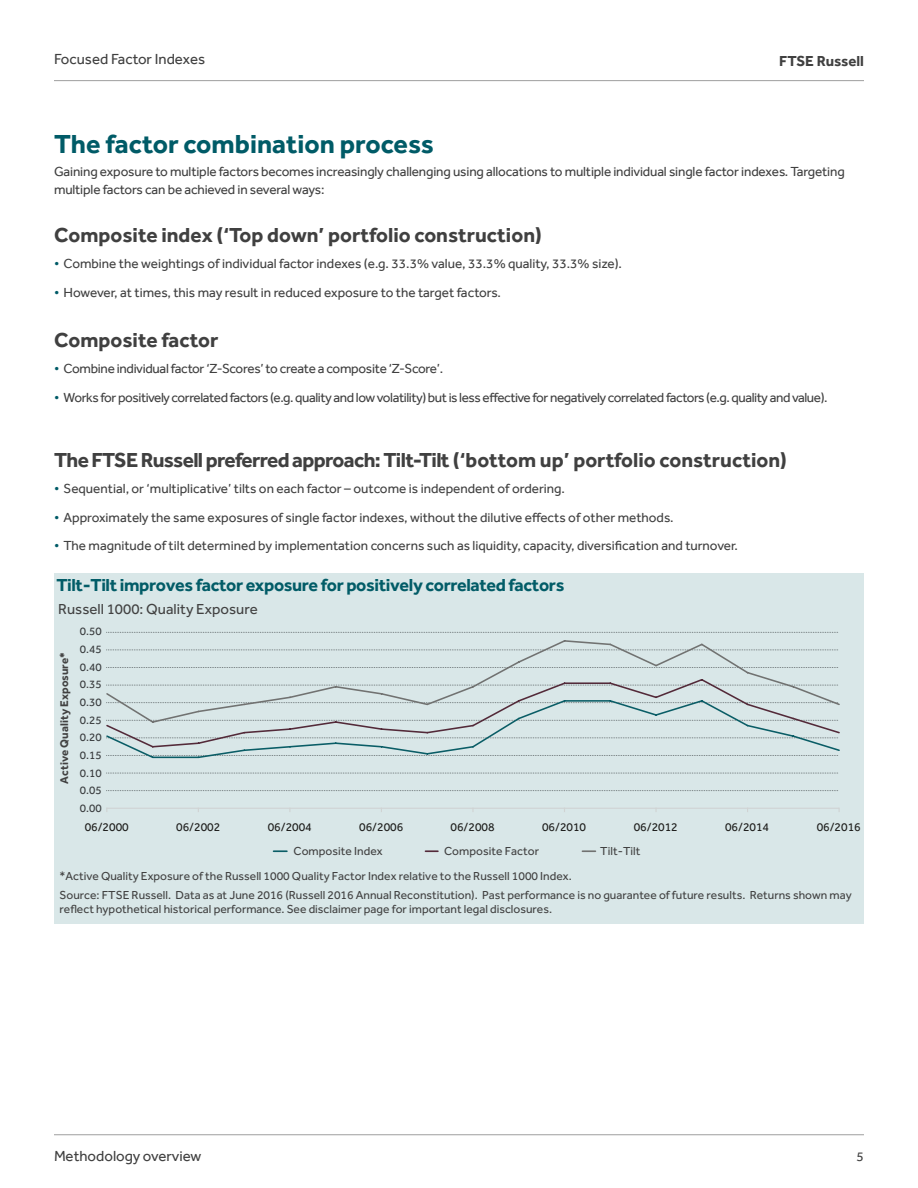
<style>
.page{position:relative;width:918px;height:1188px;background:#fff}
.page>*{position:absolute;margin:0;border:0;box-sizing:border-box;transform-origin:0 0}
.t1{font:700 27px "Effra";color:#005b67}
.t2{font:700 21px "Effra";letter-spacing:-.03em;color:#404040}
.t3{font:700 21px "Effra";color:#404040}
.t4{font:700 18px "Effra";letter-spacing:-.02em;color:#025c67}
.t5{font:15px "Effra";color:#404040}
.t6{font:15px "Effra";color:#414141}
.t7{font:700 15px "Effra";color:#404040}
.t8{font:13.5px/18px "Effra";letter-spacing:-.01em;color:#404040}
.t9{font:13.5px "Effra";letter-spacing:-.03em;color:#404040}
.t10{font:12px/19.2px "Effra";color:#414141}
.t11{font:12px "Effra";color:#1d1d1b}
.t12{font:11.55px/17.7px "Effra";color:#383b3d;text-align:justify}
.t13{font:700 11.55px "Effra";letter-spacing:.005em;color:#414141}
.s1{color:#005b67}
</style>
<div class="page">
<hr style="left:54px;top:1134px;width:810px;height:1px;background:#9f9f9f">
<hr style="left:54px;top:80px;width:810px;height:1px;background:#9f9f9f">
<div style="left:54px;top:573px;width:810px;height:350px;background:#d9e7e8"></div>
<hr style="left:106px;top:808px;width:733px;height:1px;background:#d0d3d3">
<svg style="left:107px;top:632px;width:731px;height:1px"></svg>
<svg style="left:108px;top:773px;width:730px;height:1px"></svg>
<svg style="left:107px;top:790px;width:731px;height:1px"></svg>
<svg style="left:274px;top:850px;width:13px;height:2px"></svg>
<svg style="left:425px;top:850px;width:13px;height:2px"></svg>
<svg style="left:582px;top:850px;width:13px;height:2px"></svg>
<svg style="left:106px;top:749px;width:734px;height:10px"></svg>
<svg style="left:106px;top:724px;width:734px;height:25px"></svg>
<svg style="left:106px;top:640px;width:734px;height:84px"></svg>
<p class="t5" style="left:54px;top:50px;width:153px">Focused Factor Indexes</p>
<p class="t7" style="left:779px;top:52px;width:86px">FTSE Russell</p>
<h1 class="t1" style="left:54px;top:128px;width:381px">The factor combination process</h1>
<p class="t8" style="left:54px;top:163px;width:792px">Gaining exposure to multiple factors becomes increasingly challenging using allocations to multiple individual single factor indexes. Targeting multiple factors can be achieved in several ways:</p>
<h2 class="t3" style="left:54px;top:222px;width:489px">Composite index (‘Top down’ portfolio construction)</h2>
<p class="t8" style="left:54px;top:255px;width:570px"><span class="s1">•</span> Combine the weightings of individual factor indexes (e.g. 33.3% value, 33.3% quality, 33.3% size).</p>
<p class="t8" style="left:54px;top:283px;width:448px"><span class="s1">•</span> However, at times, this may result in reduced exposure to the target factors.</p>
<h2 class="t3" style="left:54px;top:327px;width:166px">Composite factor</h2>
<p class="t8" style="left:54px;top:360px;width:391px"><span class="s1">•</span> Combine individual factor ‘Z-Scores’ to create a composite ‘Z-Score’.</p>
<p class="t9" style="left:54px;top:389px;width:775px"><span class="s1">•</span> Works for positively correlated factors (e.g. quality and low volatility) but is less effective for negatively correlated factors (e.g. quality and value).</p>
<h2 class="t2" style="left:54px;top:447px;width:735px">The FTSE Russell preferred approach: Tilt-Tilt (‘bottom up’ portfolio construction)</h2>
<p class="t8" style="left:54px;top:480px;width:513px"><span class="s1">•</span> Sequential, or ‘multiplicative’ tilts on each factor – outcome is independent of ordering.</p>
<p class="t8" style="left:54px;top:508px;width:621px"><span class="s1">•</span> Approximately the same exposures of single factor indexes, without the dilutive effects of other methods.</p>
<p class="t8" style="left:54px;top:536px;width:685px"><span class="s1">•</span> The magnitude of tilt determined by implementation concerns such as liquidity, capacity, diversification and turnover.</p>
<h3 class="t4" style="left:56px;top:574px;width:510px">Tilt-Tilt improves factor exposure for positively correlated factors</h3>
<p class="t6" style="left:58px;top:601px;width:201px">Russell 1000: Quality Exposure</p>
<p class="t13" style="left:57px;top:784px;width:133px;rotate:-90deg">Active Quality Exposure*</p>
<p class="t12" style="left:80px;top:622px;width:23px">0.50<br>0.45<br>0.40<br>0.35<br>0.30<br>0.25<br>0.20<br>0.15<br>0.10</p>
<p class="t12" style="left:80px;top:781px;width:23px">0.05</p>
<p class="t12" style="left:80px;top:799px;width:23px">0.00</p>
<p class="t11" style="left:85px;top:820px;width:46px">06/2000</p>
<p class="t11" style="left:176px;top:820px;width:46px">06/2002</p>
<p class="t11" style="left:268px;top:820px;width:46px">06/2004</p>
<p class="t11" style="left:359px;top:820px;width:46px">06/2006</p>
<p class="t11" style="left:451px;top:820px;width:46px">06/2008</p>
<p class="t11" style="left:542px;top:820px;width:46px">06/2010</p>
<p class="t11" style="left:634px;top:820px;width:46px">06/2012</p>
<p class="t11" style="left:725px;top:820px;width:46px">06/2014</p>
<p class="t11" style="left:817px;top:820px;width:46px">06/2016</p>
<p class="t10" style="left:294px;top:841px;width:91px">Composite Index</p>
<p class="t10" style="left:444px;top:841px;width:96px">Composite Factor</p>
<p class="t10" style="left:600px;top:841px;width:42px">Tilt-Tilt</p>
<p class="t10" style="left:60px;top:866px;width:794px">*Active Quality Exposure of the Russell 1000 Quality Factor Index relative to the Russell 1000 Index.<br>Source: FTSE Russell. Data as at June 2016 (Russell 2016 Annual Reconstitution). Past performance is no guarantee of future results. Returns shown may</p>
<p class="t10" style="left:60px;top:900px;width:494px">reflect hypothetical historical performance. See disclaimer page for important legal disclosures.</p>
<p class="t5" style="left:54px;top:1147px;width:149px">Methodology overview</p>
<p class="t8" style="left:857px;top:1147px;width:9px">5</p>
</div>
